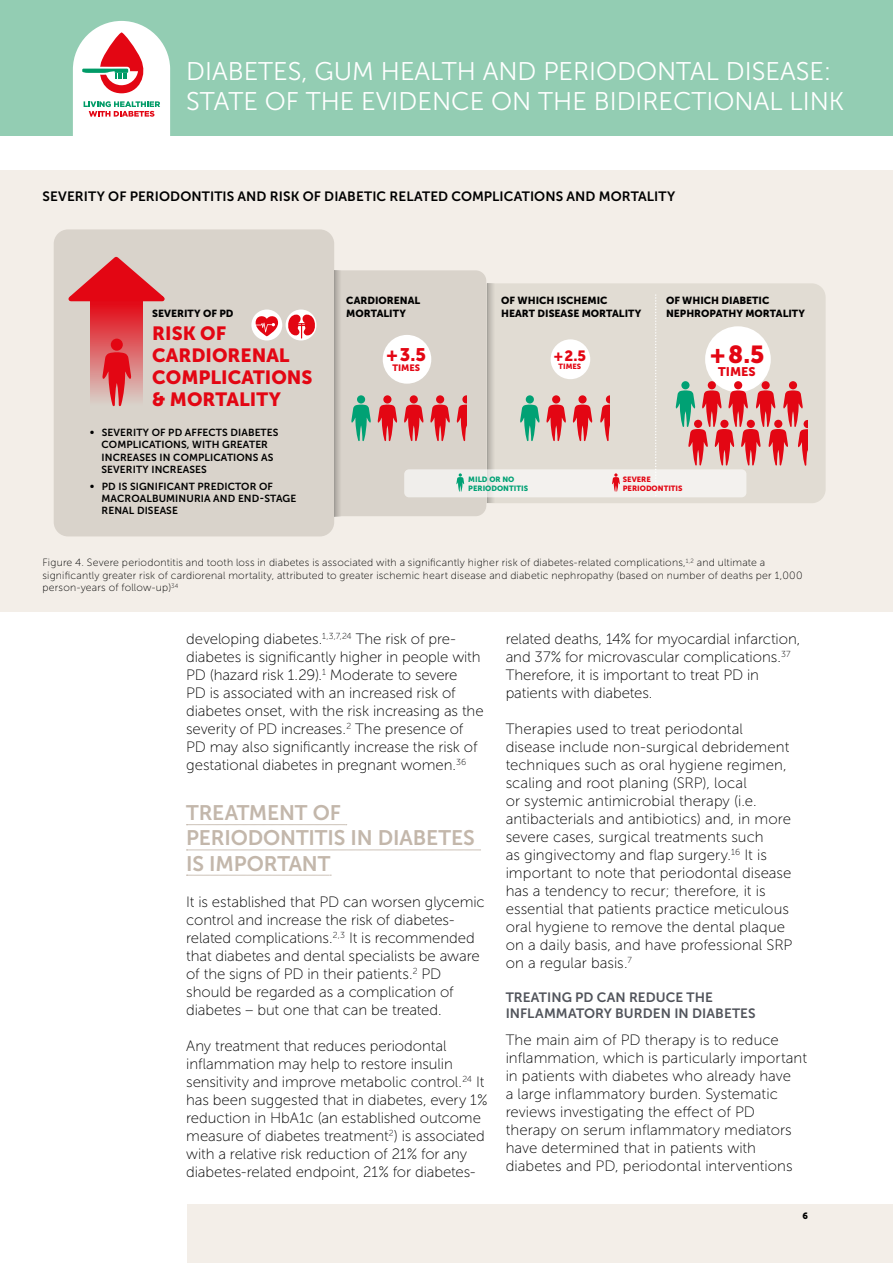
<style>
.page{position:relative;width:893px;height:1263px;background:#fff}
.page>*{position:absolute;margin:0;border:0;box-sizing:border-box;transform-origin:0 0}
.t1{font:25.5px/30.6px "Museo Sans 300";color:#fff}
.t2{font:24.45px "Museo Sans 900";color:#e30613}
.t3{font:21px/25.2px "Museo Sans 700";letter-spacing:-.005em;color:#c3b7ab}
.t4{font:19.05px/22px "Museo Sans 900";color:#e30613}
.t5{font:18.15px "Museo Sans 900";color:#e30613}
.t6{font:15px/18px "Museo Sans 100";letter-spacing:-.005em;color:#000}
.t7{font:14.7px "Museo Sans 900";color:#e30613}
.t8{font:13.5px "Museo Sans 700";letter-spacing:.005em;color:#000}
.t9{font:13.5px/16.2px "Museo Sans 700";letter-spacing:.005em;color:#51545b}
.t10{font:12.45px "Museo Sans 900";color:#e30613}
.t11{font:10.5px/12.6px "Museo Sans 100";letter-spacing:.015em;color:#000}
.t12{font:10.2px/12.3px "Museo Sans 700";letter-spacing:.01em;color:#000}
.t13{font:10.2px/13.2px "Museo Sans 900";color:#000}
.t14{font:9.15px "Museo Sans 900";color:#e30613}
.t15{font:9px "Museo Sans 900";color:#000}
.t16{font:7.65px/9.1px "Museo Sans 900";color:#00a174}
.t17{font:7.65px/9.1px "Museo Sans 900";color:#e30613}
.t18{font:7.5px "Museo Sans 900";color:#e30613}
</style>
<div class="page">
<div style="left:0;top:0;width:893px;height:136px;background:#93cdb3"></div>
<div style="left:187px;top:1204px;width:706px;height:59px;background:#f3eee8"></div>
<div style="left:0;top:170px;width:893px;height:441px;background:#f3eee8"></div>
<div style="left:460px;top:283px;width:366px;height:220px;background:#e1dcd3;border-radius:14px"></div>
<div style="left:290px;top:270px;width:196px;height:246px;background:#d9d3cb;border-radius:11px"></div>
<div style="left:54px;top:229px;width:280px;height:307px;background:#d9d3cb;border-radius:14px"></div>
<svg style="left:90px;top:304px;width:53px;height:96px;background:#de575b"></svg>
<svg style="left:68px;top:256px;width:97px;height:48px"></svg>
<svg style="left:487px;top:284px;width:6px;height:219px"></svg>
<svg style="left:334px;top:270px;width:6px;height:246px"></svg>
<svg style="left:655px;top:295px;width:1px;height:172px"></svg>
<div style="left:383px;top:335px;width:48px;height:49px;background:#fff;border-radius:50%"></div>
<div style="left:705px;top:326px;width:66px;height:66px;background:#fff;border-radius:50%"></div>
<div style="left:551px;top:339px;width:39px;height:40px;background:#fff;border-radius:50%"></div>
<div style="left:404px;top:469px;width:342px;height:28px;background:#f3f1ee;border-radius:5px"></div>
<div style="left:357px;top:395px;width:8px;height:8px;background:#00a174;border-radius:50%"></div>
<svg style="left:351px;top:405px;width:20px;height:36px"></svg>
<div style="left:111px;top:339px;width:12px;height:12px;background:#e30613;border-radius:50%"></div>
<svg style="left:102px;top:352px;width:29px;height:54px;background:#df4b51"></svg>
<div style="left:383px;top:395px;width:8px;height:8px;background:#e30613;border-radius:50%"></div>
<svg style="left:378px;top:405px;width:19px;height:36px"></svg>
<div style="left:410px;top:395px;width:8px;height:8px;background:#e30613;border-radius:50%"></div>
<svg style="left:404px;top:405px;width:20px;height:36px"></svg>
<div style="left:436px;top:395px;width:8px;height:8px;background:#e30613;border-radius:50%"></div>
<svg style="left:430px;top:405px;width:20px;height:36px"></svg>
<svg style="left:457px;top:395px;width:9px;height:46px"></svg>
<div style="left:526px;top:395px;width:8px;height:8px;background:#00a174;border-radius:50%"></div>
<svg style="left:520px;top:405px;width:20px;height:36px"></svg>
<div style="left:552px;top:395px;width:8px;height:8px;background:#e30613;border-radius:50%"></div>
<svg style="left:546px;top:405px;width:20px;height:36px"></svg>
<div style="left:578px;top:395px;width:9px;height:8px;background:#e30613;border-radius:50%"></div>
<svg style="left:573px;top:405px;width:19px;height:36px"></svg>
<svg style="left:600px;top:395px;width:10px;height:46px"></svg>
<div style="left:681px;top:381px;width:8px;height:8px;background:#00a174;border-radius:50%"></div>
<div style="left:708px;top:381px;width:8px;height:8px;background:#e30613;border-radius:50%"></div>
<div style="left:734px;top:381px;width:8px;height:8px;background:#e30613;border-radius:50%"></div>
<div style="left:762px;top:381px;width:8px;height:8px;background:#e30613;border-radius:50%"></div>
<div style="left:789px;top:381px;width:8px;height:8px;background:#e30613;border-radius:50%"></div>
<svg style="left:676px;top:390px;width:131px;height:76px"></svg>
<svg style="left:456px;top:473px;width:8px;height:19px"></svg>
<svg style="left:612px;top:473px;width:8px;height:19px"></svg>
<div style="left:251px;top:309px;width:31px;height:31px;background:#fff;border-radius:50%"></div>
<svg style="left:255px;top:316px;width:23px;height:20px"></svg>
<div style="left:286px;top:309px;width:30px;height:31px;background:#fff;border-radius:50%"></div>
<svg style="left:287px;top:314px;width:29px;height:24px"></svg>
<svg style="left:186px;top:824px;width:161px;height:1px"></svg>
<svg style="left:186px;top:850px;width:295px;height:1px"></svg>
<svg style="left:186px;top:875px;width:145px;height:1px"></svg>
<img style="left:73px;top:21px;width:97px;height:115px">
<svg style="left:80px;top:32px;width:68px;height:61px;background:#e5a7a7"></svg>
<svg style="left:84px;top:101px;width:76px;height:16px"></svg>
<h1 class="t1" style="left:186px;top:56px;width:659px">DIABETES, GUM HEALTH AND PERIODONTAL DISEASE:<br>STATE OF THE EVIDENCE ON THE BIDIRECTIONAL LINK</h1>
<p class="t8" style="left:43px;top:189px;width:634px">SEVERITY OF PERIODONTITIS AND RISK OF DIABETIC RELATED COMPLICATIONS AND MORTALITY</p>
<p class="t13" style="left:152px;top:307px;width:83px">SEVERITY OF PD</p>
<p class="t4" style="left:152px;top:322px;width:162px">RISK OF<br>CARDIORENAL<br>COMPLICATIONS &amp; MORTALITY</p>
<p class="t12" style="left:102px;top:426px;width:178px;text-indent:-12px">• SEVERITY OF PD AFFECTS DIABETES<br>COMPLICATIONS, WITH GREATER<br>INCREASES IN COMPLICATIONS AS<br>SEVERITY INCREASES</p>
<p class="t12" style="left:102px;top:480px;width:196px;text-indent:-12px">• PD IS SIGNIFICANT PREDICTOR OF<br>MACROALBUMINURIA AND END-STAGE<br>RENAL DISEASE</p>
<p class="t13" style="left:346px;top:294px;width:75px">CARDIORENAL<br>MORTALITY</p>
<p class="t13" style="left:501px;top:294px;width:142px">OF WHICH ISCHEMIC<br>HEART DISEASE MORTALITY</p>
<p class="t13" style="left:666px;top:294px;width:141px">OF WHICH DIABETIC<br>NEPHROPATHY MORTALITY</p>
<p class="t5" style="left:386px;top:345px;width:41px">+3.5</p>
<p class="t14" style="left:392px;top:363px;width:29px">TIMES</p>
<p class="t7" style="left:554px;top:347px;width:34px">+2.5</p>
<p class="t18" style="left:558px;top:362px;width:24px">TIMES</p>
<h2 class="t2" style="left:710px;top:340px;width:56px">+8.5</h2>
<p class="t10" style="left:718px;top:365px;width:39px">TIMES</p>
<p class="t16" style="left:468px;top:475px;width:61px">MILD OR NO<br>PERIODONTITIS</p>
<p class="t17" style="left:623px;top:475px;width:61px">SEVERE<br>PERIODONTITIS</p>
<p class="t11" style="left:43px;top:556px;width:761px">Figure 4. Severe periodontitis and tooth loss in diabetes is associated with a significantly higher risk of diabetes-related complications,<sup>1,2</sup> and ultimate a significantly greater risk of cardiorenal mortality, attributed to greater ischemic heart disease and diabetic nephropathy (based on number of deaths per 1,000 person-years of follow-up)<sup>34</sup></p>
<p class="t6" style="left:186px;top:630px;width:299px">developing diabetes.<sup>1,3,7,24</sup> The risk of pre&shy;diabetes is significantly higher in people with PD (hazard risk 1.29).<sup>1</sup> Moderate to severe<br>PD is associated with an increased risk of diabetes onset, with the risk increasing as the severity of PD increases.<sup>2</sup> The presence of PD may also significantly increase the risk of gestational diabetes in pregnant women.<sup>36</sup></p>
<h3 class="t3" style="left:186px;top:800px;width:290px">TREATMENT OF<br>PERIODONTITIS IN DIABETES<br>IS IMPORTANT</h3>
<p class="t6" style="left:186px;top:893px;width:300px">It is established that PD can worsen glycemic control and increase the risk of diabetes&shy;related complications.<sup>2,3</sup> It is recommended that diabetes and dental specialists be aware of the signs of PD in their patients.<sup>2</sup> PD should be regarded as a complication of diabetes – but one that can be treated.</p>
<p class="t6" style="left:186px;top:1037px;width:303px">Any treatment that reduces periodontal inflammation may help to restore insulin sensitivity and improve metabolic control.<sup>24</sup> It has been suggested that in diabetes, every 1% reduction in HbA1c (an established outcome measure of diabetes treatment<sup>2</sup>) is associated with a relative risk reduction of 21% for any diabetes-related endpoint, 21% for diabetes-</p>
<p class="t6" style="left:506px;top:630px;width:296px">related deaths, 14% for myocardial infarction, and 37% for microvascular complications.<sup>37<br></sup>Therefore, it is important to treat PD in patients with diabetes.</p>
<p class="t6" style="left:506px;top:720px;width:288px">Therapies used to treat periodontal disease include non-surgical debridement techniques such as oral hygiene regimen, scaling and root planing (SRP), local<br>or systemic antimicrobial therapy (i.e. antibacterials and antibiotics) and, in more severe cases, surgical treatments such<br>as gingivectomy and flap surgery.<sup>16</sup> It is important to note that periodontal disease has a tendency to recur; therefore, it is essential that patients practice meticulous oral hygiene to remove the dental plaque on a daily basis, and have professional SRP on a regular basis.<sup>7</sup></p>
<p class="t9" style="left:506px;top:989px;width:251px">TREATING PD CAN REDUCE THE<br>INFLAMMATORY BURDEN IN DIABETES</p>
<p class="t6" style="left:506px;top:1031px;width:303px">The main aim of PD therapy is to reduce inflammation, which is particularly important in patients with diabetes who already have<br>a large inflammatory burden. Systematic reviews investigating the effect of PD therapy on serum inflammatory mediators have determined that in patients with diabetes and PD, periodontal interventions</p>
<p class="t15" style="left:802px;top:1210px;width:7px">6</p>
</div>
